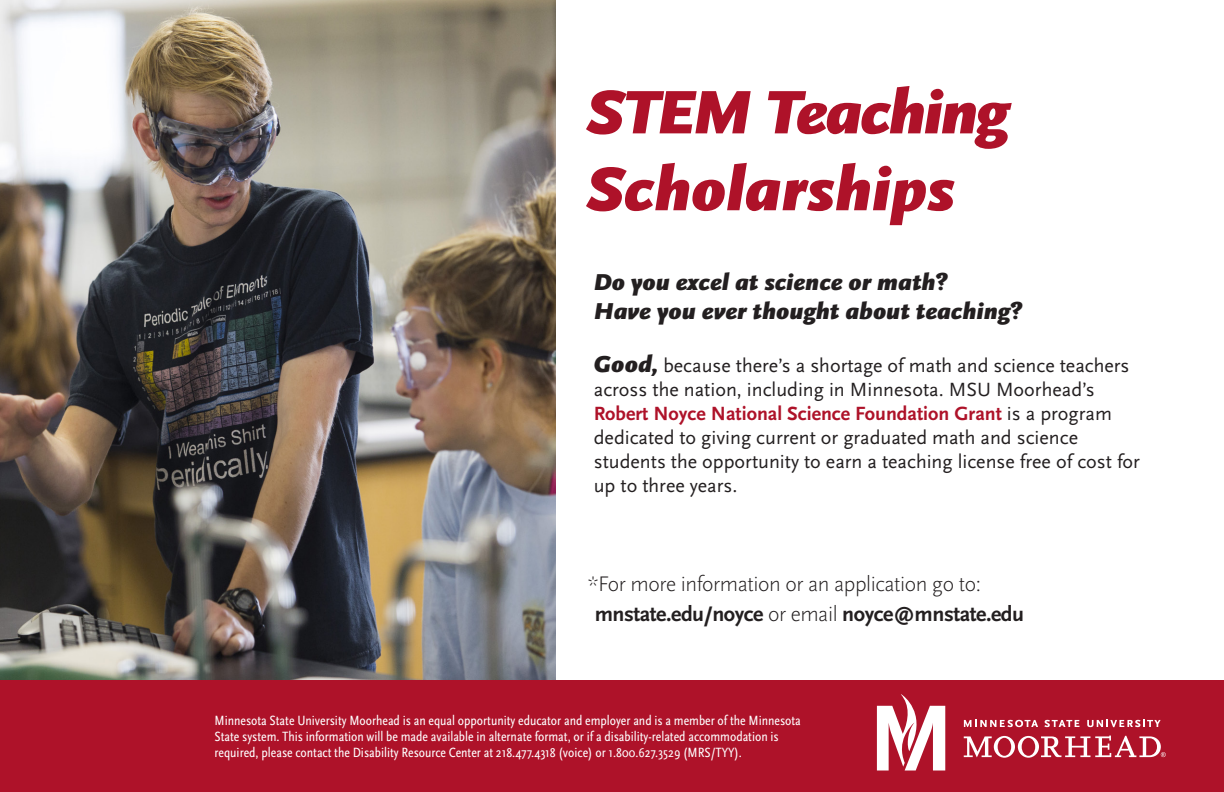
<style>
.page{position:relative;width:1224px;height:792px;background:#fff}
.page>*{position:absolute;margin:0;border:0;box-sizing:border-box;transform-origin:0 0}
.t1{font:italic 900 64px "Scala Sans OT";letter-spacing:-.01em;color:#ae1229}
.t2{font:italic 900 64px "Scala Sans OT";letter-spacing:-.035em;color:#ae1229}
.t3{font:italic 900 24px "Scala Sans OT";color:#231f20}
.t4{font:300 22px/30px "Scala Sans OT";letter-spacing:-.02em;color:#231f20}
.t5{font:20px/24px "Scala Sans OT";color:#231f20}
.t6{font:condensed 14px/16px "Scala Sans OT";color:#fff}
.s1{font-weight:900;font-style:italic;font-size:24px}
.s2{font-weight:700;color:#ae1229}
.s3{font-weight:700}
</style>
<div class="page">
<img style="left:0;top:0;width:556px;height:681px">
<div style="left:0;top:681px;width:1224px;height:111px;background:#ae1229"></div>
<svg style="left:964px;top:720px;width:74px;height:7px"></svg>
<svg style="left:1044px;top:720px;width:35px;height:7px"></svg>
<svg style="left:1087px;top:720px;width:74px;height:7px"></svg>
<svg style="left:877px;top:694px;width:68px;height:77px"></svg>
<svg style="left:964px;top:736px;width:202px;height:22px"></svg>
<p class="t2" style="left:586px;top:76px;width:424px">STEM Teaching</p>
<p class="t1" style="left:586px;top:153px;width:370px">Scholarships</p>
<p class="t3" style="left:594px;top:269px;width:355px">Do you excel at science or math?</p>
<p class="t3" style="left:594px;top:297px;width:429px">Have you ever thought about teaching?</p>
<p class="t5" style="left:594px;top:354px;width:548px"><span class="s1">Good,</span> because there’s a shortage of math and science teachers across the nation, including in Minnesota. MSU Moorhead’s <span class="s2">Robert Noyce National Science Foundation Grant</span> is a program dedicated to giving current or graduated math and science students the opportunity to earn a teaching license free of cost for up to three years.</p>
<p class="t4" style="left:595px;top:569px;width:431px;text-indent:-7px">*For more information or an application go to: <span class="s3">mnstate.edu/noyce</span> or email <span class="s3">noyce@mnstate.edu</span></p>
<p class="t6" style="left:215px;top:712px;width:588px">Minnesota State University Moorhead is an equal opportunity educator and employer and is a member of the Minnesota<br>State system. This information will be made available in alternate format, or if a disability-related accommodation is required, please contact the Disability Resource Center at 218.477.4318 (voice) or 1.800.627.3529 (MRS/TYY).</p>
</div>
